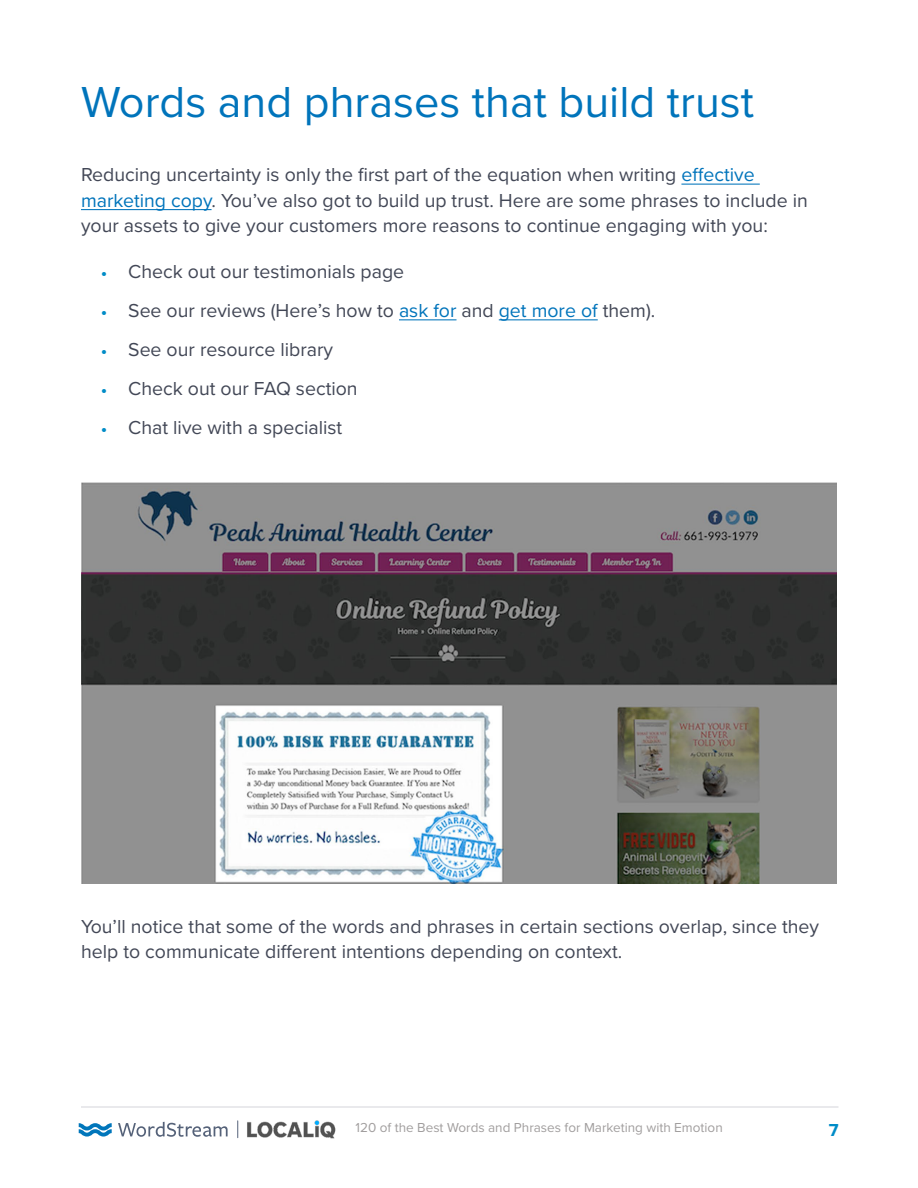
<style>
.page{position:relative;width:918px;height:1188px;background:#fff}
.page>*{position:absolute;margin:0;border:0;box-sizing:border-box;transform-origin:0 0}
.t1{font:45px "Proxima Nova";color:#0074bb}
.t2{font:19.5px/25.5px "Proxima Nova";color:#424756}
.t3{font:700 18px "Proxima Nova";color:#008cc7}
.t4{font:13.5px "Proxima Nova";color:#a19e9e}
.s1{color:#0074bb}
.s2{font-family:"Proxima Nova Extrabld";font-size:16.5px;color:#008cc7}
</style>
<div class="page">
<hr style="left:81px;top:1106px;width:757px;height:2px;background:#e2e3e7">
<svg style="left:79px;top:1123px;width:33px;height:14px"></svg>
<svg style="left:118px;top:1122px;width:110px;height:15px"></svg>
<svg style="left:237px;top:1121px;width:1px;height:17px"></svg>
<img style="left:247px;top:1120px;width:89px;height:19px">
<hr style="left:681px;top:184px;width:79px;height:1px;background:#0074bb">
<hr style="left:81px;top:209px;width:131px;height:1px;background:#0074bb">
<hr style="left:399px;top:319px;width:58px;height:1px;background:#0074bb">
<hr style="left:499px;top:319px;width:99px;height:1px;background:#0074bb">
<img style="left:81px;top:483px;width:756px;height:400px">
<h1 class="t1" style="left:81px;top:68px;width:675px">Words and phrases that build trust</h1>
<p class="t2" style="left:81px;top:161px;width:728px">Reducing uncertainty is only the first part of the equation when writing <span class="s1">effective marketing copy</span>. You’ve also got to build up trust. Here are some phrases to include in your assets to give your customers more reasons to continue engaging with you:</p>
<p class="t2" style="left:101px;top:258px;width:305px"><span class="s2">•</span> Check out our testimonials page</p>
<p class="t2" style="left:101px;top:297px;width:556px"><span class="s2">•</span> See our reviews (Here’s how to <span class="s1">ask for</span> and <span class="s1">get more of</span> them).</p>
<p class="t2" style="left:101px;top:336px;width:233px"><span class="s2">•</span> See our resource library</p>
<p class="t2" style="left:101px;top:375px;width:258px"><span class="s2">•</span> Check out our FAQ section</p>
<p class="t2" style="left:101px;top:414px;width:242px"><span class="s2">•</span> Chat live with a specialist</p>
<p class="t2" style="left:81px;top:912px;width:740px">You’ll notice that some of the words and phrases in certain sections overlap, since they help to communicate different intentions depending on context.</p>
<p class="t4" style="left:356px;top:1118px;width:369px">120 of the Best Words and Phrases for Marketing with Emotion</p>
<p class="t3" style="left:829px;top:1117px;width:11px">7</p>
</div>
